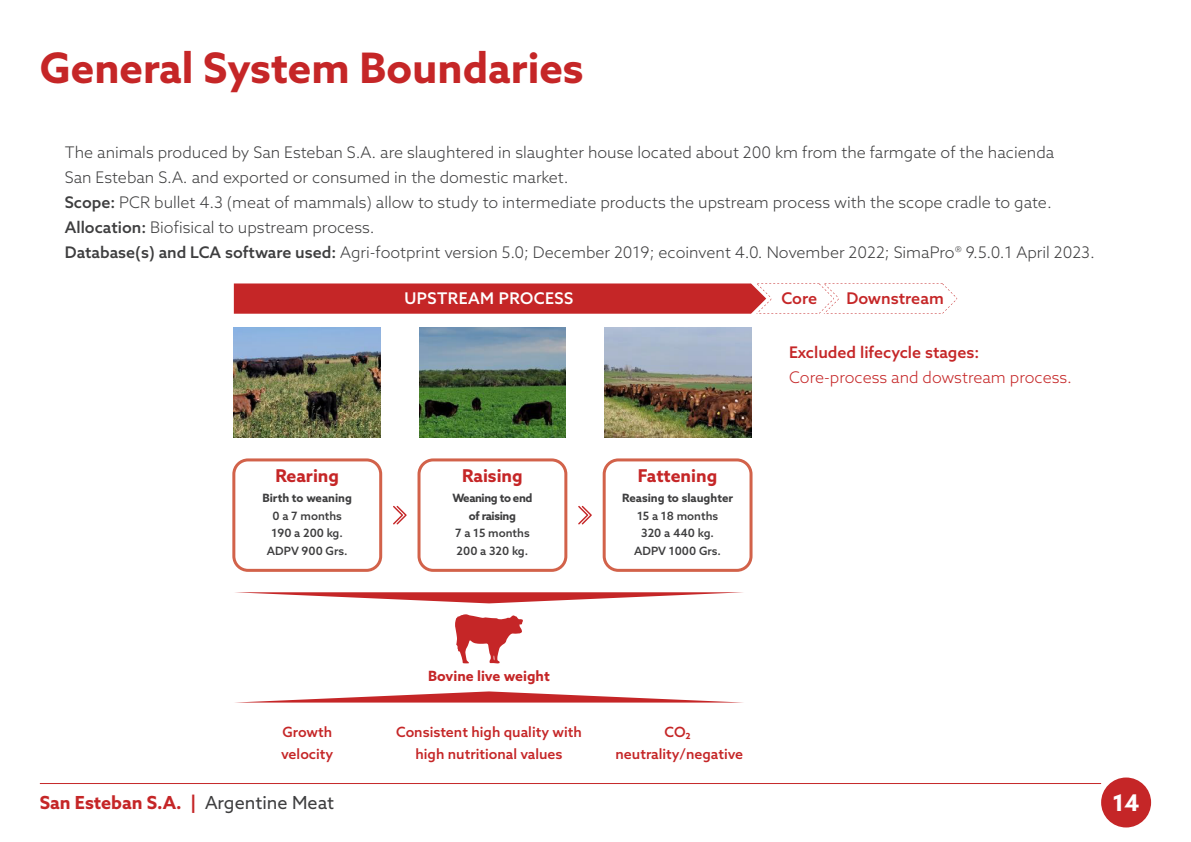
<style>
.page{position:relative;width:1191px;height:842px;background:#fff}
.page>*{position:absolute;margin:0;border:0;box-sizing:border-box;transform-origin:0 0}
.t1{font:700 42px "Azo Sans";color:#c52627}
.t2{font:700 23px "Azo Sans";color:#fff}
.t3{font:700 18px "Azo Sans";color:#c52627}
.t4{font:700 17.6px "Azo Sans";color:#c52627}
.t5{font:500 16.1px "Azo Sans";letter-spacing:.025em;color:#fff}
.t6{font:500 16.1px "Azo Sans";color:#c52627}
.t7{font:300 16px/25px "Azo Sans";color:#3e3e3f}
.t8{font:300 16px "Azo Sans";color:#c52627}
.t9{font:500 16px "Azo Sans";color:#c52627}
.t10{font:500 14.1px/22.1px "Azo Sans";color:#c52627}
.t11{font:700 14.1px "Azo Sans";color:#c52627}
.t12{font:500 11.5px/17.6px "Azo Sans";color:#3e3e3f;text-align:center}
.t13{font:700 11.5px "Azo Sans";letter-spacing:-.005em;color:#3e3e3f}
.t14{font:700 11.5px/17.6px "Azo Sans";letter-spacing:-.035em;color:#3e3e3f;text-align:center}
.s1{font-weight:500}
.s2{font-weight:400;color:#3e3e3f}
</style>
<div class="page">
<div style="left:1101px;top:777px;width:50px;height:50px;background:#c52627;border-radius:50%"></div>
<hr style="left:40px;top:783px;width:1061px;height:1px;background:#c52627">
<div style="left:232px;top:458px;width:150px;height:114px;border:3px solid #d2624a;border-radius:14px"></div>
<div style="left:417px;top:458px;width:150px;height:114px;border:3px solid #d2624a;border-radius:14px"></div>
<div style="left:602px;top:458px;width:150px;height:114px;border:3px solid #d2624a;border-radius:14px"></div>
<svg style="left:234px;top:283px;width:723px;height:31px"></svg>
<img style="left:604px;top:328px;width:147px;height:110px">
<img style="left:234px;top:328px;width:147px;height:110px">
<img style="left:419px;top:328px;width:147px;height:110px">
<svg style="left:393px;top:506px;width:14px;height:18px"></svg>
<svg style="left:578px;top:506px;width:14px;height:18px"></svg>
<svg style="left:455px;top:614px;width:68px;height:49px"></svg>
<svg style="left:235px;top:592px;width:508px;height:11px"></svg>
<svg style="left:248px;top:691px;width:482px;height:11px"></svg>
<h1 class="t1" style="left:40px;top:41px;width:545px">General System Boundaries</h1>
<p class="t7" style="left:65px;top:140px;width:1031px">The animals produced by San Esteban S.A. are slaughtered in slaughter house located about 200 km from the farmgate of the hacienda<br>San Esteban S.A. and exported or consumed in the domestic market.<br><span class="s1">Scope:</span> PCR bullet 4.3 (meat of mammals) allow to study to intermediate products the upstream process with the scope cradle to gate.<br><span class="s1">Allocation:</span> Biofisical to upstream process.<br><span class="s1">Database(s) and LCA software used:</span> Agri-footprint version 5.0; December 2019; ecoinvent 4.0. November 2022; SimaPro® 9.5.0.1 April 2023.</p>
<p class="t5" style="left:405px;top:288px;width:170px">UPSTREAM PROCESS</p>
<p class="t6" style="left:781px;top:288px;width:38px">Core</p>
<p class="t6" style="left:846px;top:288px;width:99px">Downstream</p>
<p class="t4" style="left:275px;top:464px;width:65px">Rearing</p>
<p class="t4" style="left:462px;top:464px;width:62px">Raising</p>
<p class="t4" style="left:638px;top:464px;width:81px">Fattening</p>
<p class="t13" style="left:262px;top:490px;width:91px">Birth to weaning</p>
<p class="t12" style="left:267px;top:507px;width:82px">0 a 7 months<br>190 a 200 kg.<br>ADPV 900 Grs.</p>
<p class="t14" style="left:452px;top:489px;width:82px">Weaning to end of raising</p>
<p class="t12" style="left:455px;top:524px;width:76px;text-align:left">7 a 15 months<br>200 a 320 kg.</p>
<p class="t11" style="left:428px;top:666px;width:123px">Bovine live weight</p>
<p class="t13" style="left:622px;top:490px;width:112px">Reasing to slaughter</p>
<p class="t12" style="left:634px;top:507px;width:88px">15 a 18 months<br>320 a 440 kg.<br>ADPV 1000 Grs.</p>
<p class="t10" style="left:281px;top:721px;width:54px">Growth velocity</p>
<p class="t10" style="left:396px;top:721px;width:187px;text-align:center">Consistent high quality with high nutritional values</p>
<p class="t10" style="left:664px;top:721px;width:23px">CO</p>
<p class="t10" style="left:615px;top:733px;width:129px;line-height:14.1px;text-indent:70px">2 neutrality/negative</p>
<p class="t9" style="left:789px;top:342px;width:192px">Excluded lifecycle stages:</p>
<p class="t8" style="left:789px;top:367px;width:284px">Core-process and dowstream process.</p>
<p class="t3" style="left:40px;top:790px;width:296px">San Esteban S.A. | <span class="s2">Argentine Meat</span></p>
<h2 class="t2" style="left:1112px;top:788px;width:28px">14</h2>
</div>
